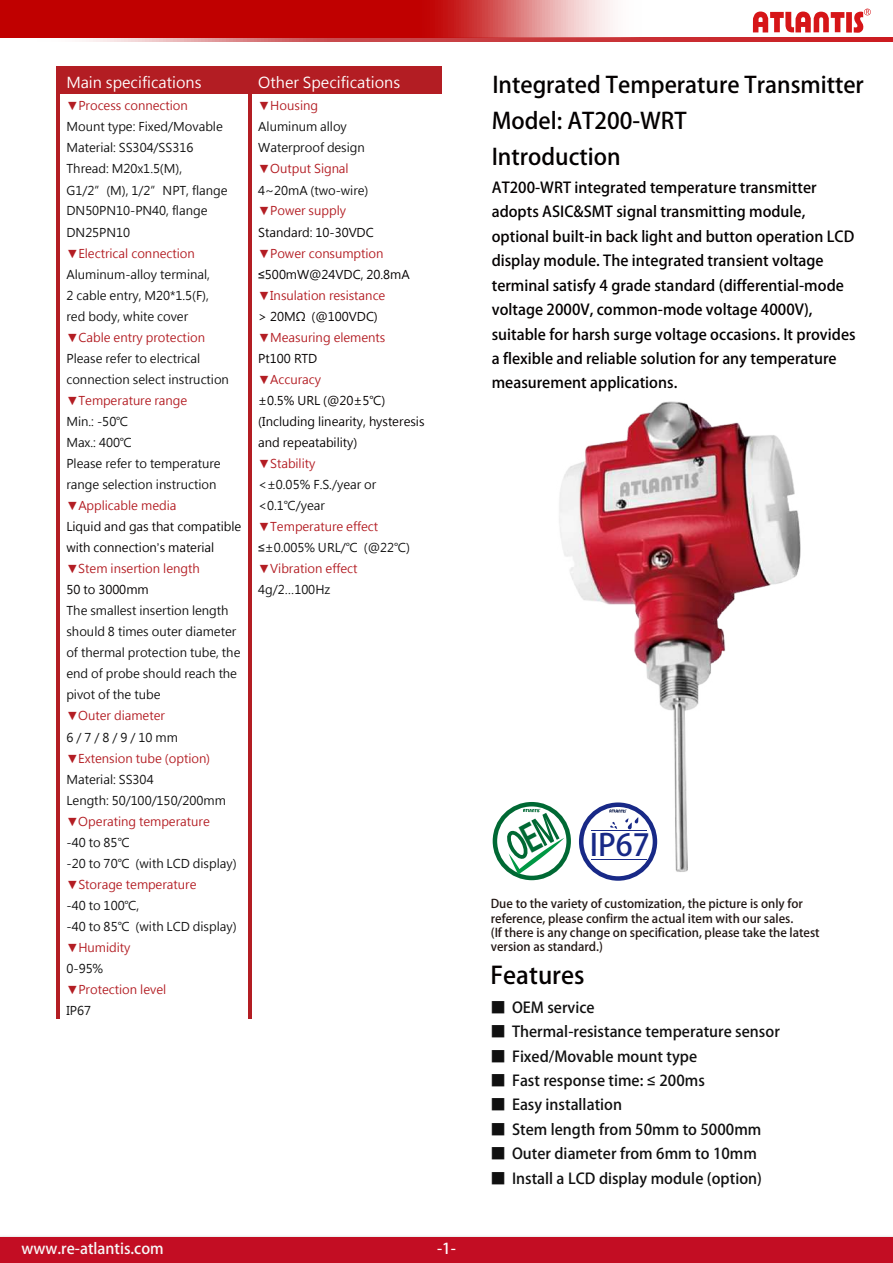
<style>
.page{position:relative;width:893px;height:1263px;background:#fff}
.page>*{position:absolute;margin:0;border:0;box-sizing:border-box;transform-origin:0 0}
.t1{font:700 30.15px "Adobe Fan Heiti Std";color:#182987}
.t2{font:700 24px "Adobe Fan Heiti Std";color:#040000}
.t3{font:700 22.5px/36.2px "Adobe Fan Heiti Std";color:#040000}
.t4{font:700 15px/24.5px "Adobe Fan Heiti Std";color:#040000}
.t5{font:700 15px "Adobe Fan Heiti Std";color:#101010}
.t6{font:15px "Microsoft Jheng Hei";color:#fff}
.t7{font:700 15px "Adobe Fan Heiti Std";color:#f7f7f7}
.t8{font:700 15px "Adobe Fan Heiti Std";color:#fff}
.t9{font:12.15px/21px "Microsoft Jheng Hei";letter-spacing:-.005em;color:#101010}
.t10{font:12.15px/21.1px "Microsoft Jheng Hei";letter-spacing:-.005em;color:#b31d23}
.t11{font:12.15px/21px "Microsoft Jheng Hei";letter-spacing:-.005em;color:#040000}
.t12{font:700 12px/14.4px "Adobe Fan Heiti Std";color:#231815}
.s1{font-family:"Arial"}
.s2{color:#b31d23}
.s3{font-family:"Arial";color:#101010}
.s4{color:#101010}
.s5{font-family:"Arial";font-weight:400}
</style>
<div class="page">
<div style="left:493px;top:802px;width:78px;height:78px;border:4px solid #006934;border-radius:50%"></div>
<div style="left:0;top:1237px;width:893px;height:26px;background:#c30d23"></div>
<svg style="left:753px;top:9px;width:118px;height:24px"></svg>
<img style="left:545px;top:401px;width:256px;height:477px">
<div style="left:60px;top:66px;width:6px;height:28px;background:#b31d23"></div>
<div style="left:242px;top:66px;width:6px;height:28px;background:#b31d23"></div>
<div style="left:66px;top:66px;width:176px;height:28px;background:#b31d23"></div>
<div style="left:252px;top:66px;width:6px;height:28px;background:#b31d23"></div>
<div style="left:434px;top:66px;width:8px;height:28px;background:#b31d23"></div>
<div style="left:258px;top:66px;width:176px;height:28px;background:#b31d23"></div>
<hr style="left:57px;top:66px;width:3px;height:28px;background:#b31d23">
<hr style="left:248px;top:66px;width:4px;height:28px;background:#b31d23">
<hr style="left:57px;top:94px;width:3px;height:925px;background:#b31d23">
<hr style="left:248px;top:94px;width:4px;height:925px;background:#b31d23">
<svg style="left:86px;top:38px;width:807px;height:3px;background:#d05457"></svg>
<svg style="left:0;top:0;width:662px;height:38px;background:#cc3434"></svg>
<svg style="left:503px;top:809px;width:61px;height:65px"></svg>
<p class="t6" style="left:66px;top:73px;width:137px">Main specifications</p>
<p class="t6" style="left:258px;top:73px;width:143px">Other Specifications</p>
<p class="t10" style="left:66px;top:95px;width:123px">▼Process connection</p>
<p class="t9" style="left:66px;top:116px;width:163px">Mount type: Fixed/Movable<br>Material: SS304/SS316<br>Thread: M20x1.5(M),<br>G1/2”(M), 1/2”NPT, flange<br>DN50PN10-PN40, flange<br>DN25PN10</p>
<p class="t10" style="left:66px;top:243px;width:130px">▼Electrical connection</p>
<p class="t9" style="left:66px;top:264px;width:145px;text-align:justify">Aluminum-alloy terminal, 2 cable entry, M20*1.5(F), red body, white cover</p>
<p class="t10" style="left:66px;top:327px;width:140px">▼Cable entry protection</p>
<p class="t9" style="left:66px;top:348px;width:164px">Please refer to electrical connection select instruction</p>
<p class="t10" style="left:66px;top:390px;width:122px">▼Temperature range</p>
<p class="t9" style="left:66px;top:411px;width:156px">Min.: -50℃<br>Max.: 400℃<br>Please refer to temperature range selection instruction</p>
<p class="t10" style="left:66px;top:495px;width:112px">▼Applicable media</p>
<p class="t11" style="left:66px;top:516px;width:176px">Liquid and gas that compatible with connection<span class="s1">’</span>s material</p>
<p class="t10" style="left:66px;top:558px;width:135px">▼Stem insertion length</p>
<p class="t11" style="left:66px;top:579px;width:84px">50 to 3000mm</p>
<p class="t9" style="left:66px;top:600px;width:176px">The smallest insertion length should 8 times outer diameter of thermal protection tube, the end of probe should reach the pivot of the tube</p>
<p class="t10" style="left:66px;top:705px;width:100px">▼Outer diameter</p>
<p class="t9" style="left:66px;top:726px;width:113px">6/7/8/9/10mm</p>
<p class="t10" style="left:66px;top:747px;width:145px">▼Extension tube (option)</p>
<p class="t9" style="left:66px;top:768px;width:161px">Material: SS304<br>Length: 50/100/150/200mm</p>
<p class="t10" style="left:66px;top:811px;width:145px">▼Operating temperature</p>
<p class="t9" style="left:66px;top:832px;width:172px">-40 to 85℃<br>-20 to 70℃ (with LCD display)</p>
<p class="t10" style="left:66px;top:874px;width:132px">▼Storage temperature</p>
<p class="t9" style="left:66px;top:895px;width:172px">-40 to 100℃,<br>-40 to 85℃ (with LCD display)</p>
<p class="t10" style="left:66px;top:937px;width:66px">▼Humidity</p>
<p class="t9" style="left:66px;top:958px;width:38px">0-95%</p>
<p class="t10" style="left:66px;top:979px;width:101px">▼Protection level</p>
<p class="t9" style="left:66px;top:1000px;width:26px">IP67</p>
<p class="t10" style="left:258px;top:95px;width:61px">▼Housing</p>
<p class="t9" style="left:258px;top:117px;width:108px">Aluminum alloy<br>Waterproof design</p>
<p class="t10" style="left:258px;top:158px;width:92px">▼Output Signal</p>
<p class="t9" style="left:258px;top:180px;width:112px">4~20mA (two-wire)</p>
<p class="t10" style="left:258px;top:200px;width:89px">▼Power supply</p>
<p class="t11" style="left:258px;top:222px;width:117px">Standard: 10-30VDC</p>
<p class="t11" style="left:258px;top:243px;width:153px"><span class="s2">▼Power consumption </span><span class="s1">≤</span>500mW@24VDC, 20.8mA</p>
<p class="t10" style="left:258px;top:285px;width:128px">▼Insulation resistance</p>
<p class="t11" style="left:258px;top:306px;width:121px">&gt; 20MΩ (@100VDC)</p>
<p class="t10" style="left:258px;top:327px;width:129px">▼Measuring elements</p>
<p class="t11" style="left:258px;top:348px;width:61px">Pt100 RTD</p>
<p class="t10" style="left:258px;top:369px;width:64px">▼Accuracy</p>
<p class="t11" style="left:258px;top:390px;width:168px">±0.5% URL (@20±5℃) (Including linearity, hysteresis and repeatability)</p>
<p class="t10" style="left:258px;top:453px;width:59px">▼Stability</p>
<p class="t9" style="left:258px;top:474px;width:120px">&lt;±0.05% F.S./year or &lt;0.1℃/year</p>
<p class="t10" style="left:258px;top:516px;width:153px">▼Temperature effect <span class="s3">≤</span><span class="s4">±0.005% URL/℃ (@22℃)</span></p>
<p class="t10" style="left:258px;top:558px;width:101px">▼Vibration effect</p>
<p class="t9" style="left:258px;top:579px;width:73px">4g/2…100Hz</p>
<p class="t7" style="left:22px;top:1239px;width:144px">www.re-atlantis.com</p>
<p class="t8" style="left:437px;top:1239px;width:20px">-1-</p>
<h3 class="t3" style="left:492px;top:67px;width:374px">Integrated Temperature Transmitter<br>Model: AT200-WRT<br>Introduction</h3>
<p class="t4" style="left:492px;top:176px;width:365px">AT200-WRT integrated temperature transmitter adopts ASIC&amp;SMT signal transmitting module, optional built-in back light and button operation LCD display module. The integrated transient voltage terminal satisfy 4 grade standard (differential-mode voltage 2000V, common-mode voltage 4000V), suitable for harsh surge voltage occasions. It provides a flexible and reliable solution for any temperature measurement applications.</p>
<h1 class="t1" style="left:590px;top:827px;width:61px">IP67</h1>
<p class="t12" style="left:491px;top:897px;width:330px">Due to the variety of customization, the picture is only for reference, please confirm the actual item with our sales.<br>(If there is any change on specification, please take the latest version as standard.)</p>
<h2 class="t2" style="left:491px;top:961px;width:95px">Features</h2>
<p class="t5" style="left:491px;top:998px;width:105px">■ OEM service</p>
<p class="t5" style="left:491px;top:1022px;width:291px">■ Thermal-resistance temperature sensor</p>
<p class="t5" style="left:491px;top:1047px;width:208px">■ Fixed/Movable mount type</p>
<p class="t5" style="left:491px;top:1071px;width:216px">■ Fast response time: <span class="s5">≤</span> 200ms</p>
<p class="t5" style="left:491px;top:1096px;width:133px">■ Easy installation</p>
<p class="t5" style="left:491px;top:1120px;width:272px">■ Stem length from 50mm to 5000mm</p>
<p class="t5" style="left:491px;top:1145px;width:267px">■ Outer diameter from 6mm to 10mm</p>
<p class="t5" style="left:491px;top:1169px;width:273px">■ Install a LCD display module (option)</p>
</div>
